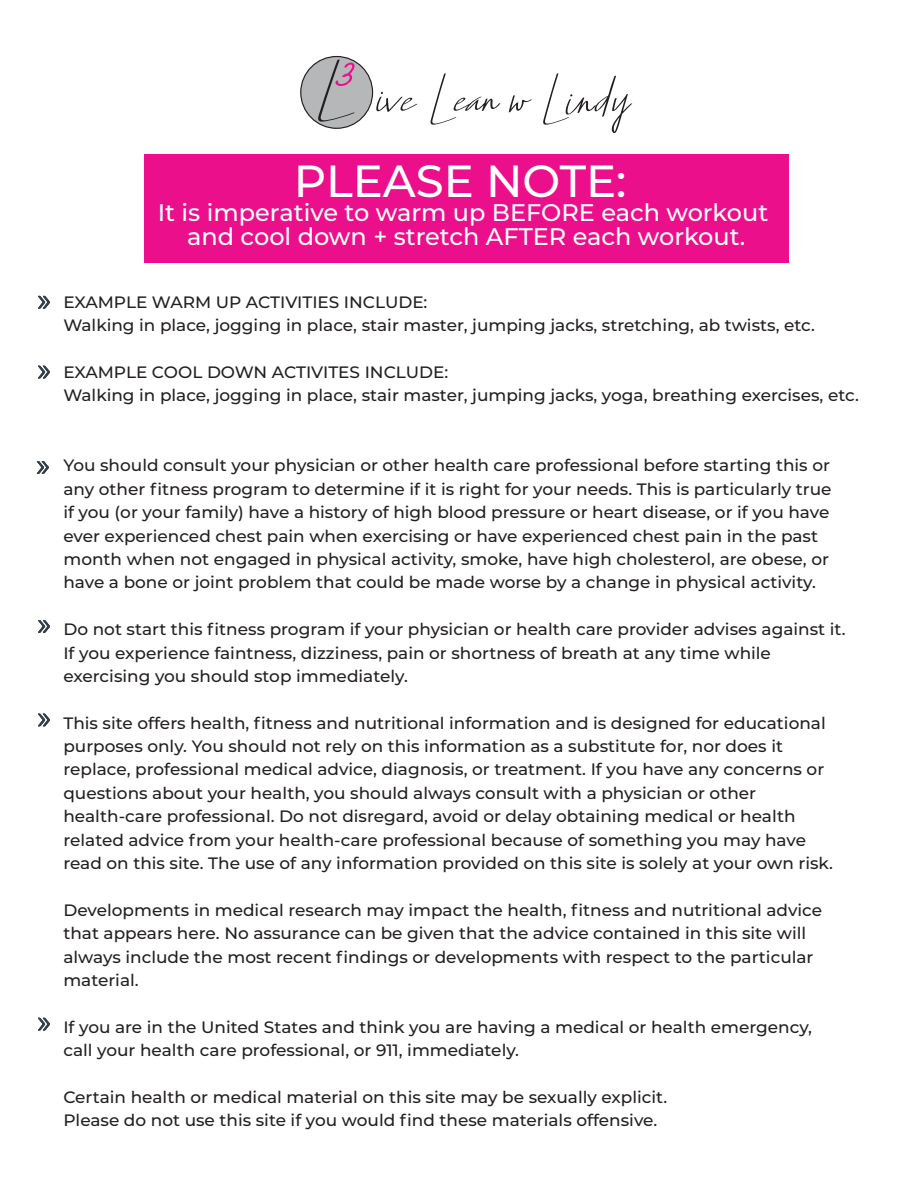
<style>
.page{position:relative;width:918px;height:1188px;background:#fff}
.page>*{position:absolute;margin:0;border:0;box-sizing:border-box;transform-origin:0 0}
.t1{font:500 45px "Montserrat";color:#fff}
.t2{font:500 24px/24px "Montserrat";color:#fff;text-align:center}
.t3{font:500 16.5px/23.4px "Montserrat";color:#231f20}
</style>
<div class="page">
<svg style="left:300px;top:56px;width:333px;height:77px"></svg>
<svg style="left:38px;top:296px;width:12px;height:13px"></svg>
<div style="left:144px;top:154px;width:645px;height:108px;background:#eb0f8b"></div>
<svg style="left:38px;top:366px;width:12px;height:12px"></svg>
<svg style="left:37px;top:461px;width:12px;height:13px"></svg>
<svg style="left:38px;top:620px;width:12px;height:13px"></svg>
<svg style="left:38px;top:714px;width:12px;height:12px"></svg>
<svg style="left:38px;top:1018px;width:12px;height:12px"></svg>
<h1 class="t1" style="left:294px;top:150px;width:334px">PLEASE NOTE:</h1>
<h2 class="t2" style="left:158px;top:200px;width:612px">It is imperative to warm up BEFORE each workout and cool down + stretch AFTER each workout.</h2>
<p class="t3" style="left:63px;top:289px;width:753px">EXAMPLE WARM UP ACTIVITIES INCLUDE:<br>Walking in place, jogging in place, stair master, jumping jacks, stretching, ab twists, etc.</p>
<p class="t3" style="left:63px;top:360px;width:797px">EXAMPLE COOL DOWN ACTIVITES INCLUDE:<br>Walking in place, jogging in place, stair master, jumping jacks, yoga, breathing exercises, etc.</p>
<p class="t3" style="left:63px;top:453px;width:770px">You should consult your physician or other health care professional before starting this or any other fitness program to determine if it is right for your needs. This is particularly true if you (or your family) have a history of high blood pressure or heart disease, or if you have ever experienced chest pain when exercising or have experienced chest pain in the past month when not engaged in physical activity, smoke, have high cholesterol, are obese, or have a bone or joint problem that could be made worse by a change in physical activity.</p>
<p class="t3" style="left:63px;top:617px;width:784px">Do not start this fitness program if your physician or health care provider advises against it.<br>If you experience faintness, dizziness, pain or shortness of breath at any time while exercising you should stop immediately.</p>
<p class="t3" style="left:63px;top:710px;width:771px">This site offers health, fitness and nutritional information and is designed for educational purposes only. You should not rely on this information as a substitute for, nor does it replace, professional medical advice, diagnosis, or treatment. If you have any concerns or questions about your health, you should always consult with a physician or other health-care professional. Do not disregard, avoid or delay obtaining medical or health related advice from your health-care professional because of something you may have read on this site. The use of any information provided on this site is solely at your own risk.</p>
<p class="t3" style="left:63px;top:898px;width:760px">Developments in medical research may impact the health, fitness and nutritional advice that appears here. No assurance can be given that the advice contained in this site will always include the most recent findings or developments with respect to the particular material.</p>
<p class="t3" style="left:63px;top:1015px;width:750px">If you are in the United States and think you are having a medical or health emergency, call your health care professional, or 911, immediately.</p>
<p class="t3" style="left:63px;top:1085px;width:605px">Certain health or medical material on this site may be sexually explicit.<br>Please do not use this site if you would find these materials offensive.</p>
</div>
